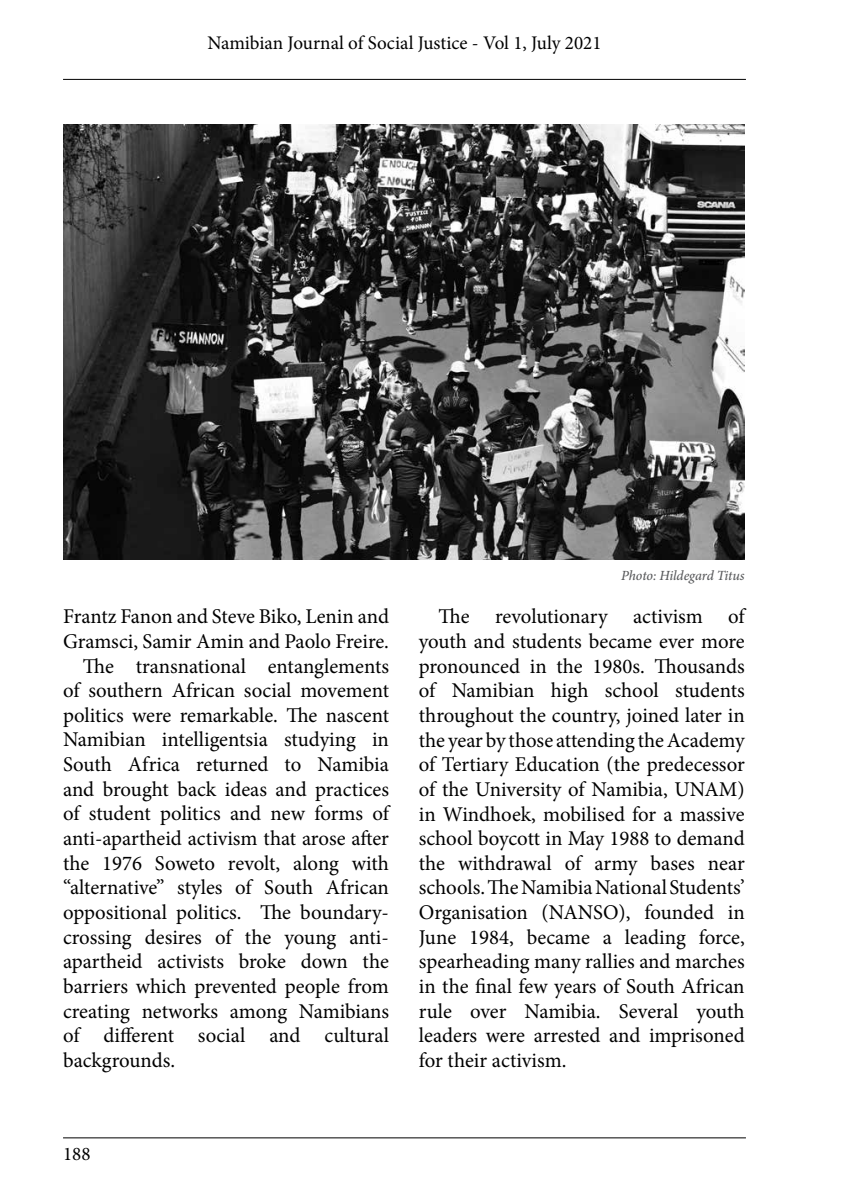
<style>
.page{position:relative;width:844px;height:1191px;background:#fff}
.page>*{position:absolute;margin:0;border:0;box-sizing:border-box;transform-origin:0 0}
.t1{font:21px/24.7px "Minion Pro";color:#000;text-align:justify}
.t2{font:19.25px "Minion Pro";color:#000}
.t3{font:italic 500 14px "Minion Pro";letter-spacing:-.005em;color:#58595b}
</style>
<div class="page">
<hr style="left:63px;top:79px;width:682px;height:1px;background:#000">
<hr style="left:63px;top:1137px;width:682px;height:1px;background:#000">
<img style="left:63px;top:124px;width:681px;height:435px">
<p class="t2" style="left:207px;top:30px;width:395px">Namibian Journal of Social Justice - Vol 1, July 2021</p>
<p class="t3" style="left:621px;top:565px;width:125px">Photo: Hildegard Titus</p>
<p class="t1" style="left:63px;top:604px;width:327px">Frantz Fanon and Steve Biko, Lenin and</p>
<p class="t1" style="left:63px;top:629px;width:325px">Gramsci, Samir Amin and Paolo Freire.</p>
<p class="t1" style="left:83px;top:653px;width:307px">The transnational entanglements</p>
<p class="t1" style="left:63px;top:678px;width:327px">of southern African social movement</p>
<p class="t1" style="left:63px;top:703px;width:327px">politics were remarkable. The nascent</p>
<p class="t1" style="left:63px;top:727px;width:327px">Namibian intelligentsia studying in</p>
<p class="t1" style="left:63px;top:752px;width:327px">South Africa returned to Namibia</p>
<p class="t1" style="left:63px;top:777px;width:327px">and brought back ideas and practices</p>
<p class="t1" style="left:63px;top:801px;width:327px">of student politics and new forms of</p>
<p class="t1" style="left:63px;top:826px;width:327px">anti-apartheid activism that arose after</p>
<p class="t1" style="left:63px;top:851px;width:327px">the 1976 Soweto revolt, along with</p>
<p class="t1" style="left:63px;top:875px;width:327px">“alternative” styles of South African</p>
<p class="t1" style="left:63px;top:900px;width:327px">oppositional politics. The boundary-</p>
<p class="t1" style="left:63px;top:925px;width:327px">crossing desires of the young anti-</p>
<p class="t1" style="left:63px;top:949px;width:327px">apartheid activists broke down the</p>
<p class="t1" style="left:63px;top:974px;width:327px">barriers which prevented people from</p>
<p class="t1" style="left:63px;top:998px;width:327px">creating networks among Namibians</p>
<p class="t1" style="left:63px;top:1023px;width:327px">of different social and cultural</p>
<p class="t1" style="left:63px;top:1048px;width:111px">backgrounds.</p>
<p class="t1" style="left:418px;top:604px;width:327px;text-indent:20px">The revolutionary activism of youth and students became ever more pronounced in the 1980s. Thousands of Namibian high school students throughout the country, joined later in the year by those attending the Academy of Tertiary Education (the predecessor of the University of Namibia, UNAM) in Windhoek, mobilised for a massive school boycott in May 1988 to demand the withdrawal of army bases near schools. The Namibia National Students’ Organisation (NANSO), founded in June 1984, became a leading force, spearheading many rallies and marches in the final few years of South African rule over Namibia. Several youth leaders were arrested and imprisoned for their activism.</p>
<p class="t2" style="left:63px;top:1141px;width:29px">188</p>
</div>
